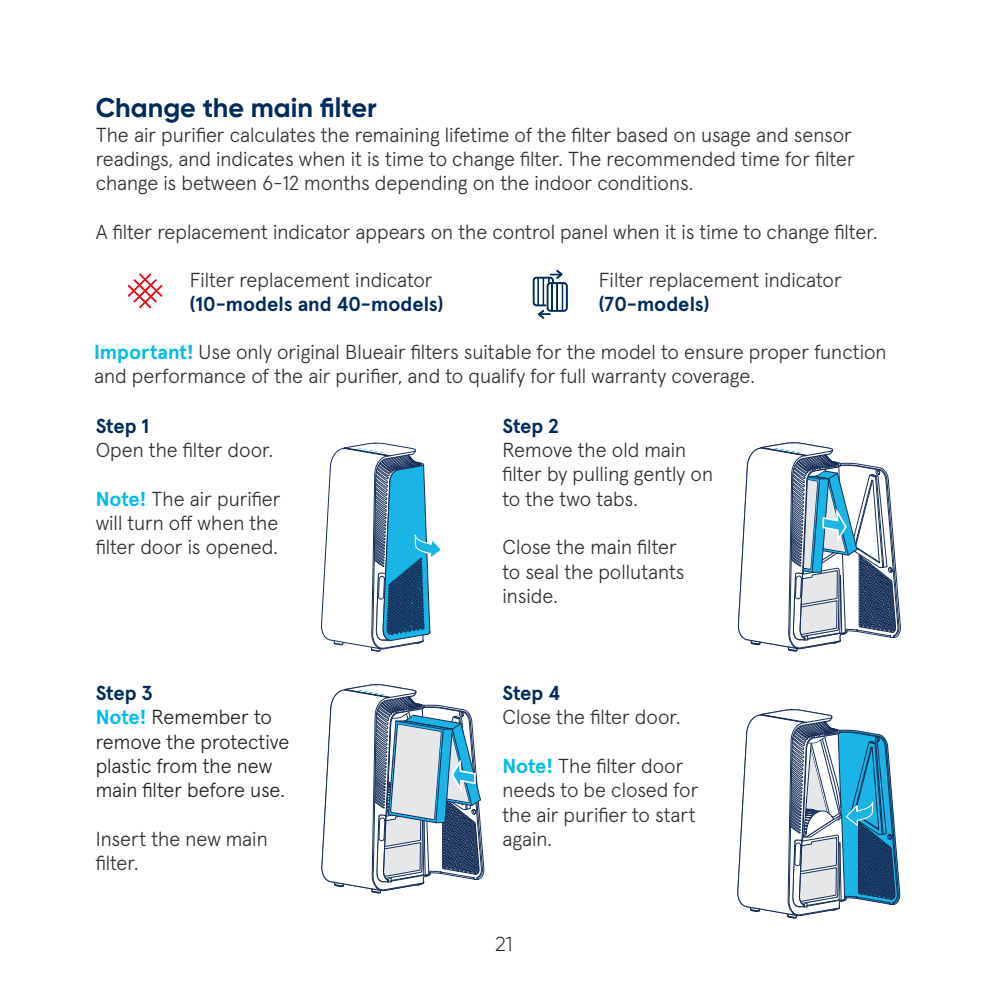
<style>
.page{position:relative;width:1008px;height:1008px;background:#fff}
.page>*{position:absolute;margin:0;border:0;box-sizing:border-box;transform-origin:0 0}
.t1{font:700 27px "Gilroy";color:#002b5c}
.t2{font:300 20.25px/24.3px "Apercu Pro";color:#312f30}
.t3{font:300 20.25px/24.3px "Apercu Pro";color:#231f20}
.t4{font:700 20.25px "Apercu Pro";letter-spacing:-.005em;color:#002b5c}
.t5{font:300 20.25px "Gilroy";color:#231f20}
.s1{font-weight:700;color:#002b5c}
.s2{font-weight:700;color:#02bce8}
</style>
<div class="page">
<svg style="left:127px;top:273px;width:36px;height:36px"></svg>
<svg style="left:532px;top:269px;width:36px;height:50px"></svg>
<svg style="left:321px;top:442px;width:120px;height:210px"></svg>
<svg style="left:738px;top:442px;width:163px;height:210px"></svg>
<svg style="left:321px;top:684px;width:163px;height:210px"></svg>
<svg style="left:737px;top:709px;width:163px;height:210px"></svg>
<p class="t1" style="left:96px;top:91px;width:282px">Change the main filter</p>
<p class="t2" style="left:96px;top:121px;width:758px">The air purifier calculates the remaining lifetime of the filter based on usage and sensor</p>
<p class="t2" style="left:96px;top:145px;width:760px">readings, and indicates when it is time to change filter. The recommended time for filter change is between 6-12 months depending on the indoor conditions.</p>
<p class="t2" style="left:96px;top:218px;width:783px">A filter replacement indicator appears on the control panel when it is time to change filter.</p>
<p class="t2" style="left:190px;top:266px;width:255px">Filter replacement indicator <span class="s1">(10-models and 40-models)</span></p>
<p class="t2" style="left:599px;top:266px;width:244px">Filter replacement indicator <span class="s1">(70-models)</span></p>
<p class="t2" style="left:94px;top:338px;width:794px"><span class="s2">Important!</span> Use only original Blueair filters suitable for the model to ensure proper function and performance of the air purifier, and to qualify for full warranty coverage.</p>
<p class="t4" style="left:96px;top:410px;width:55px">Step 1</p>
<p class="t2" style="left:96px;top:436px;width:179px">Open the filter door.</p>
<p class="t2" style="left:96px;top:485px;width:186px;text-align:justify"><span class="s2">Note!</span> The air purifier will turn off when the filter door is opened.</p>
<p class="t4" style="left:96px;top:677px;width:59px">Step 3</p>
<p class="t3" style="left:96px;top:703px;width:195px"><span class="s2">Note!</span> Remember to remove the protective plastic from the new main filter before use.</p>
<p class="t2" style="left:96px;top:825px;width:174px">Insert the new main filter.</p>
<p class="t4" style="left:502px;top:410px;width:58px">Step 2</p>
<p class="t2" style="left:502px;top:436px;width:212px">Remove the old main filter by pulling gently on to the two tabs.</p>
<p class="t2" style="left:502px;top:533px;width:184px">Close the main filter to seal the pollutants inside.</p>
<p class="t4" style="left:502px;top:677px;width:59px">Step 4</p>
<p class="t2" style="left:502px;top:703px;width:180px">Close the filter door.</p>
<p class="t2" style="left:502px;top:752px;width:198px"><span class="s2">Note!</span> The filter door needs to be closed for the air purifier to start again.</p>
<p class="t5" style="left:495px;top:931px;width:19px">21</p>
</div>
